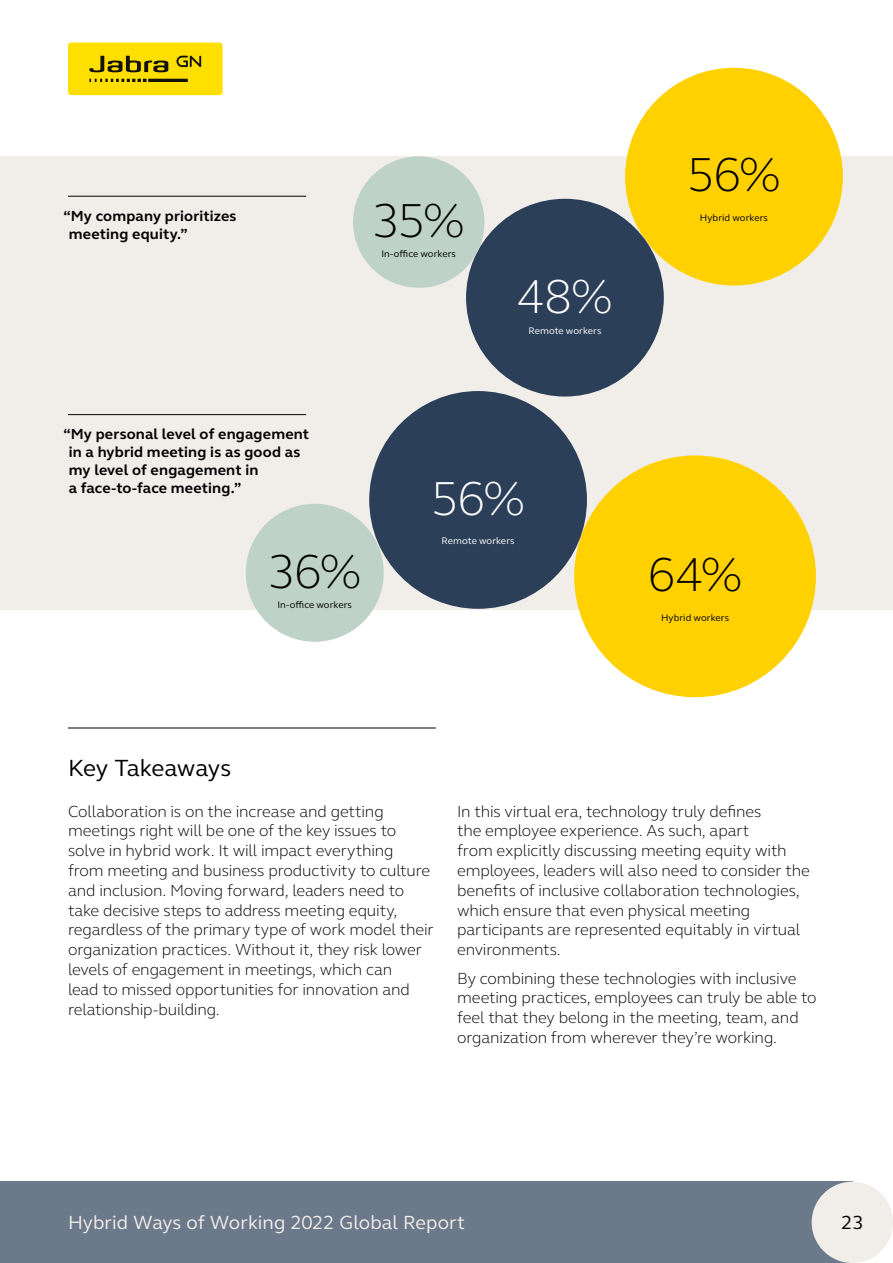
<style>
.page{position:relative;width:893px;height:1263px;background:#fff}
.page>*{position:absolute;margin:0;border:0;box-sizing:border-box;transform-origin:0 0}
.t1{font:300 48.9px "GN Elliot";letter-spacing:-.04em;color:#000}
.t2{font:300 48.9px "GN Elliot";color:#fff}
.t3{font:24px "GN Elliot";letter-spacing:-.01em;color:#000}
.t4{font:19.5px "GN Elliot";letter-spacing:.005em;color:#f1eee9}
.t5{font:19.5px "GN Elliot";color:#000}
.t6{font:300 16.5px/19.8px "GN Elliot";letter-spacing:-.01em;color:#000}
.t7{font:700 15px/18px "GN Elliot";letter-spacing:.01em;color:#000}
.t8{font:9.75px "GN Elliot";letter-spacing:.01em;color:#000}
.t9{font:9.75px "GN Elliot";letter-spacing:.01em;color:#fff}
</style>
<div class="page">
<div style="left:0;top:156px;width:893px;height:454px;background:#f1eee9"></div>
<div style="left:68px;top:43px;width:155px;height:52px;background:#ffdf00;border-radius:3px"></div>
<svg style="left:89px;top:56px;width:79px;height:16px"></svg>
<svg style="left:89px;top:79px;width:58px;height:3px"></svg>
<hr style="left:148px;top:79px;width:40px;height:3px;background:#13110c">
<svg style="left:176px;top:56px;width:25px;height:11px"></svg>
<hr style="left:68px;top:728px;width:368px;height:1px;background:#000">
<div style="left:625px;top:68px;width:218px;height:218px;background:#ffd100;border-radius:50%"></div>
<div style="left:466px;top:199px;width:198px;height:197px;background:#2b3f59;border-radius:50%"></div>
<div style="left:353px;top:156px;width:131px;height:132px;background:#bfd2ca;border-radius:50%"></div>
<div style="left:574px;top:455px;width:242px;height:242px;background:#ffd100;border-radius:50%"></div>
<div style="left:246px;top:504px;width:138px;height:138px;background:#bfd2ca;border-radius:50%"></div>
<div style="left:369px;top:391px;width:218px;height:218px;background:#2b3f59;border-radius:50%"></div>
<hr style="left:68px;top:196px;width:238px;height:1px;background:#000">
<hr style="left:68px;top:414px;width:238px;height:1px;background:#000">
<div style="left:0;top:1182px;width:852px;height:81px;background:#6b798b"></div>
<div style="left:812px;top:1182px;width:81px;height:81px;background:#f1eee9;border-radius:50%"></div>
<p class="t7" style="left:69px;top:207px;width:169px;text-indent:-5px">“My company prioritizes meeting equity.”</p>
<p class="t7" style="left:69px;top:425px;width:242px;text-indent:-5px">“My personal level of engagement in a hybrid meeting is as good as my level of engagement in<br>a face-to-face meeting.”</p>
<p class="t1" style="left:687px;top:142px;width:96px">56%</p>
<p class="t1" style="left:372px;top:188px;width:94px">35%</p>
<p class="t8" style="left:700px;top:211px;width:70px">Hybrid workers</p>
<p class="t8" style="left:381px;top:247px;width:76px">In-office workers</p>
<p class="t2" style="left:517px;top:263px;width:98px">48%</p>
<p class="t9" style="left:528px;top:324px;width:75px">Remote workers</p>
<p class="t2" style="left:431px;top:465px;width:96px">56%</p>
<p class="t9" style="left:442px;top:534px;width:75px">Remote workers</p>
<p class="t1" style="left:268px;top:538px;width:96px">36%</p>
<p class="t1" style="left:647px;top:542px;width:97px">64%</p>
<p class="t8" style="left:661px;top:611px;width:70px">Hybrid workers</p>
<p class="t8" style="left:277px;top:598px;width:76px">In-office workers</p>
<p class="t3" style="left:68px;top:752px;width:165px">Key Takeaways</p>
<p class="t6" style="left:68px;top:800px;width:367px">Collaboration is on the increase and getting meetings right will be one of the key issues to solve in hybrid work. It will impact everything<br>from meeting and business productivity to culture and inclusion. Moving forward, leaders need to take decisive steps to address meeting equity, regardless of the primary type of work model their organization practices. Without it, they risk lower levels of engagement in meetings, which can<br>lead to missed opportunities for innovation and relationship-building.</p>
<p class="t6" style="left:457px;top:800px;width:354px">In this virtual era, technology truly defines<br>the employee experience. As such, apart<br>from explicitly discussing meeting equity with employees, leaders will also need to consider the benefits of inclusive collaboration technologies, which ensure that even physical meeting participants are represented equitably in virtual environments.</p>
<p class="t6" style="left:457px;top:967px;width:361px">By combining these technologies with inclusive meeting practices, employees can truly be able to feel that they belong in the meeting, team, and organization from wherever they’re working.</p>
<p class="t4" style="left:68px;top:1209px;width:399px">Hybrid Ways of Working 2022 Global Report</p>
<p class="t5" style="left:841px;top:1209px;width:24px">23</p>
</div>
